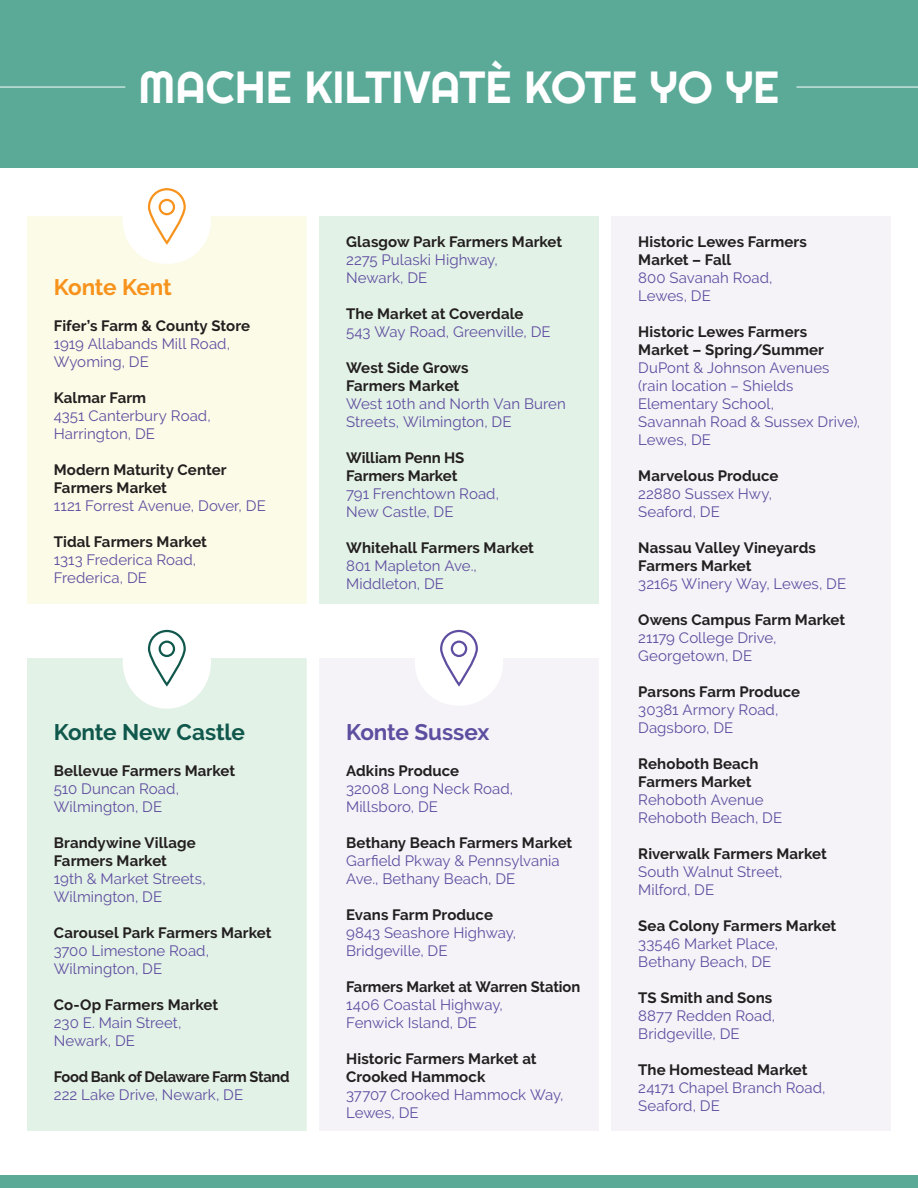
<style>
.page{position:relative;width:918px;height:1188px;background:#fff}
.page>*{position:absolute;margin:0;border:0;box-sizing:border-box;transform-origin:0 0}
.t1{font:45px "Righteous";color:#fff}
.t2{font:700 22.5px "Raleway";letter-spacing:-.005em;color:#10574c}
.t3{font:700 22.5px "Raleway";letter-spacing:-.005em;color:#5f4ea0}
.t4{font:700 22.5px "Raleway";letter-spacing:-.015em;color:#f7931d}
.t5{font:15px/18px "Raleway";letter-spacing:.005em;color:#5f4ea0}
.t6{font:700 15px/18px "Raleway";letter-spacing:.005em;color:#231f20}
.t7{font:700 15px "Raleway";letter-spacing:-.02em;color:#231f20}
</style>
<div class="page">
<div style="left:0;top:0;width:918px;height:167px;background:#5aaa97"></div>
<hr style="left:796px;top:87px;width:122px;height:1px;background:#fff">
<hr style="left:0;top:87px;width:125px;height:1px;background:#fff">
<div style="left:0;top:1175px;width:918px;height:13px;background:#5aaa97"></div>
<div style="left:27px;top:216px;width:280px;height:388px;background:#fbfbe7"></div>
<div style="left:319px;top:216px;width:280px;height:388px;background:#e3f2e7"></div>
<div style="left:27px;top:658px;width:280px;height:473px;background:#e3f2e7"></div>
<div style="left:611px;top:216px;width:280px;height:915px;background:#f5f3f8"></div>
<div style="left:319px;top:658px;width:280px;height:473px;background:#f5f3f8"></div>
<div style="left:148px;top:188px;width:38px;height:56px;border:2px solid #f7931d;border-radius:18px"></div>
<div style="left:159px;top:199px;width:16px;height:16px;border:2px solid #f7931d;border-radius:50%"></div>
<div style="left:148px;top:630px;width:38px;height:56px;border:2px solid #10574c;border-radius:18px"></div>
<div style="left:159px;top:641px;width:16px;height:16px;border:2px solid #10574c;border-radius:50%"></div>
<div style="left:440px;top:630px;width:38px;height:56px;border:2px solid #5f4ea0;border-radius:18px"></div>
<div style="left:451px;top:641px;width:16px;height:16px;border:2px solid #5f4ea0;border-radius:50%"></div>
<p class="t1" style="left:139px;top:58px;width:642px">MACHE KILTIVATÈ KOTE YO YE</p>
<p class="t4" style="left:54px;top:274px;width:120px">Konte Kent</p>
<p class="t6" style="left:54px;top:317px;width:198px">Fifer’s Farm &amp; County Store</p>
<p class="t5" style="left:54px;top:335px;width:178px">1919 Allabands Mill Road,</p>
<p class="t5" style="left:54px;top:353px;width:97px">Wyoming, DE</p>
<p class="t6" style="left:54px;top:389px;width:94px">Kalmar Farm</p>
<p class="t5" style="left:54px;top:407px;width:158px">4351 Canterbury Road,<br>Harrington, DE</p>
<p class="t6" style="left:54px;top:461px;width:174px">Modern Maturity Center<br>Farmers Market</p>
<p class="t5" style="left:54px;top:497px;width:214px">1121 Forrest Avenue, Dover, DE</p>
<p class="t6" style="left:54px;top:533px;width:155px">Tidal Farmers Market</p>
<p class="t5" style="left:54px;top:551px;width:144px">1313 Frederica Road,<br>Frederica, DE</p>
<p class="t2" style="left:54px;top:720px;width:193px">Konte New Castle</p>
<p class="t6" style="left:54px;top:762px;width:183px">Bellevue Farmers Market</p>
<p class="t5" style="left:54px;top:780px;width:127px">510 Duncan Road,<br>Wilmington, DE</p>
<p class="t6" style="left:54px;top:834px;width:143px">Brandywine Village<br>Farmers Market</p>
<p class="t5" style="left:54px;top:870px;width:154px">19th &amp; Market Streets,<br>Wilmington, DE</p>
<p class="t6" style="left:54px;top:924px;width:219px">Carousel Park Farmers Market</p>
<p class="t5" style="left:54px;top:942px;width:157px">3700 Limestone Road,<br>Wilmington, DE</p>
<p class="t6" style="left:54px;top:996px;width:166px">Co-Op Farmers Market</p>
<p class="t5" style="left:54px;top:1014px;width:129px">230 E. Main Street,<br>Newark, DE</p>
<p class="t7" style="left:54px;top:1069px;width:237px">Food Bank of Delaware Farm Stand</p>
<p class="t5" style="left:54px;top:1086px;width:191px">222 Lake Drive, Newark, DE</p>
<p class="t6" style="left:346px;top:233px;width:218px">Glasgow Park Farmers Market</p>
<p class="t5" style="left:346px;top:251px;width:153px">2275 Pulaski Highway,<br>Newark, DE</p>
<p class="t6" style="left:346px;top:305px;width:179px">The Market at Coverdale</p>
<p class="t5" style="left:346px;top:323px;width:206px">543 Way Road, Greenville, DE</p>
<p class="t6" style="left:346px;top:359px;width:124px">West Side Grows<br>Farmers Market</p>
<p class="t5" style="left:346px;top:395px;width:221px">West 10th and North Van Buren<br>Streets, Wilmington, DE</p>
<p class="t6" style="left:346px;top:449px;width:120px">William Penn HS<br>Farmers Market</p>
<p class="t5" style="left:346px;top:485px;width:154px">791 Frenchtown Road,<br>New Castle, DE</p>
<p class="t6" style="left:346px;top:539px;width:189px">Whitehall Farmers Market</p>
<p class="t5" style="left:346px;top:557px;width:132px">801 Mapleton Ave.,<br>Middleton, DE</p>
<p class="t3" style="left:346px;top:720px;width:145px">Konte Sussex</p>
<p class="t6" style="left:346px;top:762px;width:115px">Adkins Produce</p>
<p class="t5" style="left:346px;top:780px;width:169px">32008 Long Neck Road,<br>Millsboro, DE</p>
<p class="t6" style="left:346px;top:834px;width:228px">Bethany Beach Farmers Market</p>
<p class="t5" style="left:346px;top:852px;width:215px">Garfield Pkway &amp; Pennsylvania<br>Ave., Bethany Beach, DE</p>
<p class="t6" style="left:346px;top:906px;width:148px">Evans Farm Produce</p>
<p class="t5" style="left:346px;top:924px;width:172px">9843 Seashore Highway,<br>Bridgeville, DE</p>
<p class="t6" style="left:346px;top:978px;width:236px">Farmers Market at Warren Station</p>
<p class="t5" style="left:346px;top:996px;width:158px">1406 Coastal Highway,<br>Fenwick Island, DE</p>
<p class="t6" style="left:346px;top:1050px;width:192px">Historic Farmers Market at<br>Crooked Hammock</p>
<p class="t5" style="left:346px;top:1086px;width:219px">37707 Crooked Hammock Way,<br>Lewes, DE</p>
<p class="t6" style="left:638px;top:233px;width:170px">Historic Lewes Farmers<br>Market – Fall</p>
<p class="t5" style="left:638px;top:269px;width:136px">800 Savanah Road,<br>Lewes, DE</p>
<p class="t6" style="left:638px;top:323px;width:187px">Historic Lewes Farmers<br>Market – Spring/Summer</p>
<p class="t5" style="left:638px;top:359px;width:224px">DuPont &amp; Johnson Avenues (rain location – Shields<br>Elementary School,<br>Savannah Road &amp; Sussex Drive),<br>Lewes, DE</p>
<p class="t6" style="left:638px;top:467px;width:142px">Marvelous Produce</p>
<p class="t5" style="left:638px;top:485px;width:135px">22880 Sussex Hwy,<br>Seaford, DE</p>
<p class="t6" style="left:638px;top:539px;width:179px">Nassau Valley Vineyards<br>Farmers Market</p>
<p class="t5" style="left:638px;top:575px;width:210px">32165 Winery Way, Lewes, DE</p>
<p class="t6" style="left:638px;top:611px;width:209px">Owens Campus Farm Market</p>
<p class="t5" style="left:638px;top:629px;width:140px">21179 College Drive,<br>Georgetown, DE</p>
<p class="t6" style="left:638px;top:683px;width:163px">Parsons Farm Produce</p>
<p class="t5" style="left:638px;top:701px;width:142px">30381 Armory Road,<br>Dagsboro, DE</p>
<p class="t6" style="left:638px;top:755px;width:122px">Rehoboth Beach<br>Farmers Market</p>
<p class="t5" style="left:638px;top:791px;width:127px">Rehoboth Avenue</p>
<p class="t5" style="left:638px;top:809px;width:145px">Rehoboth Beach, DE</p>
<p class="t6" style="left:638px;top:845px;width:190px">Riverwalk Farmers Market</p>
<p class="t5" style="left:638px;top:863px;width:146px">South Walnut Street,<br>Milford, DE</p>
<p class="t6" style="left:638px;top:917px;width:200px">Sea Colony Farmers Market</p>
<p class="t5" style="left:638px;top:935px;width:142px">33546 Market Place,<br>Bethany Beach, DE</p>
<p class="t6" style="left:638px;top:989px;width:136px">TS Smith and Sons</p>
<p class="t5" style="left:638px;top:1007px;width:139px">8877 Redden Road,<br>Bridgeville, DE</p>
<p class="t6" style="left:638px;top:1061px;width:171px">The Homestead Market</p>
<p class="t5" style="left:638px;top:1079px;width:189px">24171 Chapel Branch Road,<br>Seaford, DE</p>
</div>
